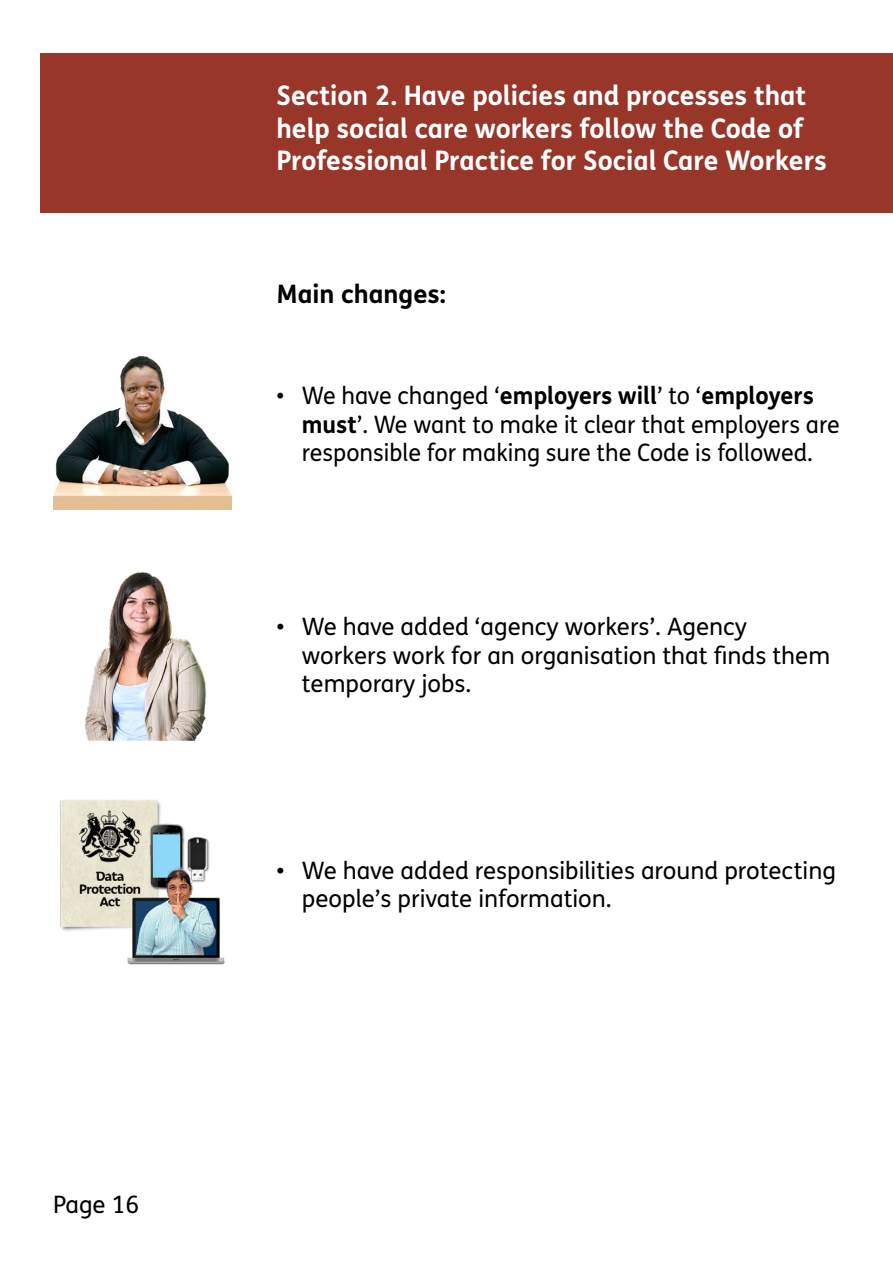
<style>
.page{position:relative;width:893px;height:1263px;background:#fff}
.page>*{position:absolute;margin:0;border:0;box-sizing:border-box;transform-origin:0 0}
.Bodytext_-_P{font:700 27px/32.4px "FS Me Pro";color:#fff}
.Bodytext_-_P-2{font:700 25.5px "FS Me Pro";color:#000}
.t1{font:24px/28.8px "FS Me Pro";color:#000}
.s1{font-weight:700}
</style>
<div class="page">
<div style="left:40px;top:53px;width:853px;height:160px;background:#973629"></div>
<img style="left:60px;top:800px;width:165px;height:165px">
<img style="left:84px;top:572px;width:122px;height:169px">
<img style="left:53px;top:355px;width:179px;height:154px">
<p class="t1" style="left:53px;top:1190px;width:87px">Page 16</p>
<p class="Bodytext_-_P" style="left:276px;top:78px;width:552px">Section 2. Have policies and processes that help social care workers follow the Code of<br>Professional Practice for Social Care Workers</p>
<p class="Bodytext_-_P-2" style="left:276px;top:274px;width:171px">Main changes:</p>
<p class="t1" style="left:302px;top:381px;width:539px;text-indent:-26px">• We have changed ‘<span class="s1">employers will</span>’ to ‘<span class="s1">employers must</span>’. We want to make it clear that employers are responsible for making sure the Code is followed.</p>
<p class="t1" style="left:302px;top:612px;width:530px;text-indent:-26px">• We have added ‘agency workers’. Agency workers work for an organisation that finds them temporary jobs.</p>
<p class="t1" style="left:302px;top:855px;width:535px;text-indent:-26px">• We have added responsibilities around protecting people’s private information.</p>
</div>
